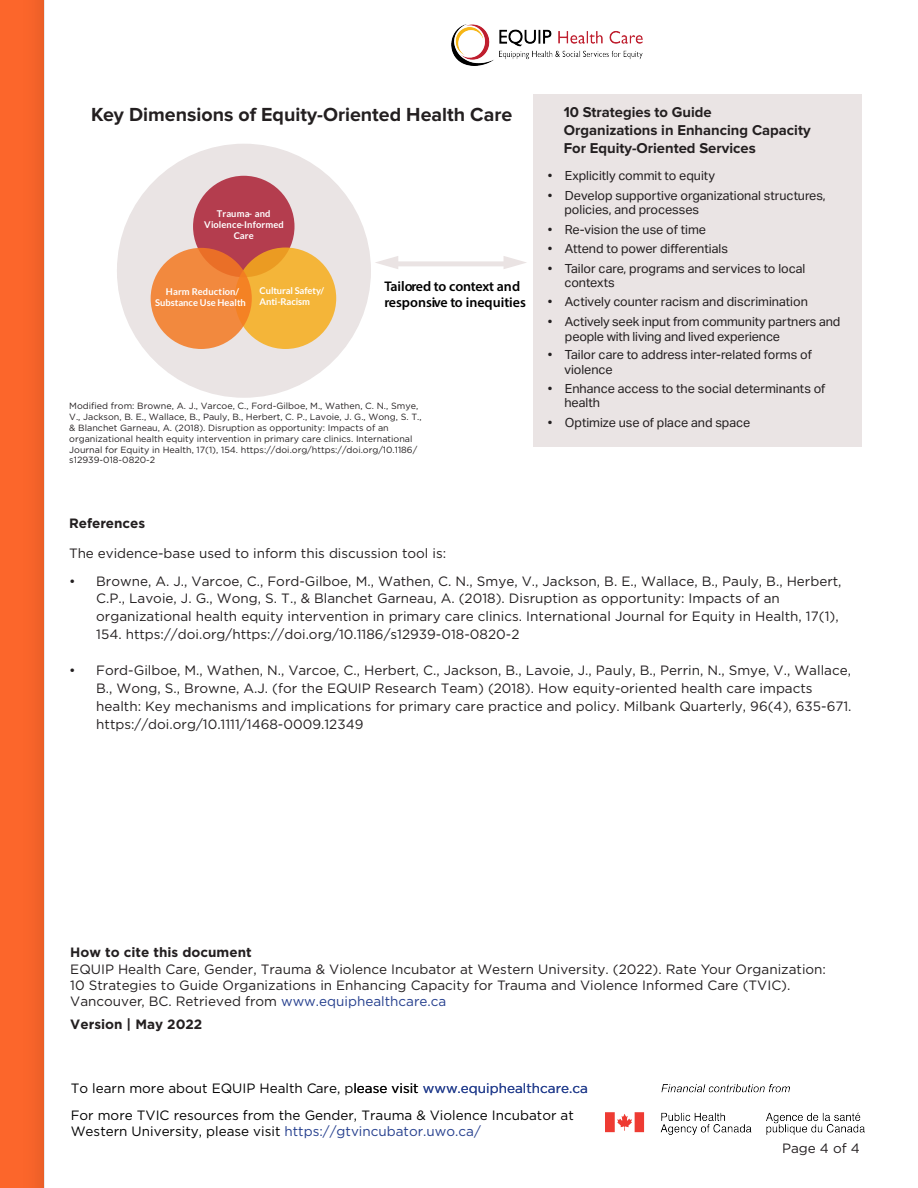
<style>
.page{position:relative;width:918px;height:1188px;background:#fff}
.page>*{position:absolute;margin:0;border:0;box-sizing:border-box;transform-origin:0 0}
.t1{font:700 19.65px "Proxima Nova";color:#231f20}
.t2{font:700 14.85px/17.9px "Proxima Nova";color:#231f20}
.t3{font:600 14.1px/16.8px "Myriad Pro";color:#000}
.Body_Paragraphs{font:13.5px/18px "Gotham";color:#231f20}
.t4{font:13.5px/26.4px "Gotham";color:#000}
.EQUIP_Body_text{font:13.5px "Gotham";color:#231f20}
.Body_Paragraphs-2{font:700 13.5px "Gotham";color:#231f20}
.EQUIP_Body_text-2{font:700 13.5px "Gotham";color:#231f20}
.t5{font:13.5px "Gotham";color:#221e1f}
.t6{font:12.6px/14.1px "Aktiv Grotesk";color:#231f20}
.t7{font:700 9.3px/11.2px "Lato";color:#fff;text-align:center}
.t8{font:9px/10.8px "Gotham";color:#231f20}
.s1{font-weight:700}
.s2{color:#253f8e}
</style>
<div class="page">
<div style="left:0;top:0;width:44px;height:1188px;background:#fc662b"></div>
<img style="left:606px;top:1084px;width:258px;height:51px">
<svg style="left:117px;top:144px;width:254px;height:254px;fill:#eae4e4"></svg>
<svg style="left:193px;top:176px;width:143px;height:173px;background:#db9970"></svg>
<svg style="left:151px;top:248px;width:101px;height:101px;background:#f1863a"></svg>
<div style="left:534px;top:94px;width:328px;height:353px;background:#eae4e4"></div>
<svg style="left:375px;top:256px;width:152px;height:13px"></svg>
<img style="left:451px;top:25px;width:191px;height:41px">
<h1 class="t1" style="left:91px;top:103px;width:423px">Key Dimensions of Equity-Oriented Health Care</h1>
<p class="t7" style="left:204px;top:208px;width:81px">Trauma- and<br>Violence-Informed<br>Care</p>
<p class="t7" style="left:155px;top:286px;width:92px;line-height:10.6px">Harm Reduction/<br>Substance Use Health</p>
<p class="t7" style="left:260px;top:285px;width:66px;text-align:left">Cultural Safety/<br>Anti-Racism</p>
<p class="t3" style="left:384px;top:277px;width:143px">Tailored to context and responsive to inequities</p>
<p class="t8" style="left:69px;top:401px;width:354px">Modified from: Browne, A. J., Varcoe, C., Ford-Gilboe, M., Wathen, C. N., Smye, V., Jackson, B. E., Wallace, B., Pauly, B., Herbert, C. P., Lavoie, J. G., Wong, S. T., &amp; Blanchet Garneau, A. (2018). Disruption as opportunity: Impacts of an organizational health equity intervention in primary care clinics. International Journal for Equity in Health, 17(1), 154. https://doi.org/https://doi.org/10.1186/ s12939-018-0820-2</p>
<p class="t2" style="left:564px;top:104px;width:248px">10 Strategies to Guide<br>Organizations in Enhancing Capacity<br>For Equity-Oriented Services</p>
<p class="t6" style="left:548px;top:169px;width:169px">• Explicitly commit to equity</p>
<p class="t6" style="left:564px;top:188px;width:263px;text-indent:-17px">• Develop supportive organizational structures, policies, and processes</p>
<p class="t6" style="left:548px;top:222px;width:160px">• Re-vision the use of time</p>
<p class="t6" style="left:548px;top:241px;width:182px">• Attend to power differentials</p>
<p class="t6" style="left:564px;top:261px;width:243px;text-indent:-17px">• Tailor care, programs and services to local contexts</p>
<p class="t6" style="left:548px;top:295px;width:262px">• Actively counter racism and discrimination</p>
<p class="t6" style="left:565px;top:314px;width:277px;line-height:15.1px;text-indent:-17px">• Actively seek input from community partners and people with living and lived experience</p>
<p class="t6" style="left:564px;top:348px;width:249px;text-indent:-17px">• Tailor care to address inter-related forms of violence</p>
<p class="t6" style="left:564px;top:382px;width:263px;text-indent:-17px">• Enhance access to the social determinants of health</p>
<p class="t6" style="left:548px;top:415px;width:204px">• Optimize use of place and space</p>
<p class="EQUIP_Body_text-2" style="left:69px;top:514px;width:77px">References</p>
<p class="EQUIP_Body_text" style="left:69px;top:544px;width:378px">The evidence-base used to inform this discussion tool is:</p>
<p class="Body_Paragraphs" style="left:96px;top:571px;width:747px;text-indent:-27px">• Browne, A. J., Varcoe, C., Ford-Gilboe, M., Wathen, C. N., Smye, V., Jackson, B. E., Wallace, B., Pauly, B., Herbert, C.P., Lavoie, J. G., Wong, S. T., &amp; Blanchet Garneau, A. (2018). Disruption as opportunity: Impacts of an organizational health equity intervention in primary care clinics. International Journal for Equity in Health, 17(1), 154. https://doi.org/https://doi.org/10.1186/s12939-018-0820-2</p>
<p class="Body_Paragraphs" style="left:96px;top:661px;width:757px;text-indent:-27px">• Ford-Gilboe, M., Wathen, N., Varcoe, C., Herbert, C., Jackson, B., Lavoie, J., Pauly, B., Perrin, N., Smye, V., Wallace, B., Wong, S., Browne, A.J. (for the EQUIP Research Team) (2018). How equity-oriented health care impacts health: Key mechanisms and implications for primary care practice and policy. Milbank Quarterly, 96(4), 635-671. https://doi.org/10.1111/1468-0009.12349</p>
<p class="Body_Paragraphs" style="left:70px;top:944px;width:757px;line-height:16.2px"><span class="s1">How to cite this document<br></span>EQUIP Health Care, Gender, Trauma &amp; Violence Incubator at Western University. (2022). Rate Your Organization:<br>10 Strategies to Guide Organizations in Enhancing Capacity for Trauma and Violence Informed Care (TVIC).<br>Vancouver, BC. Retrieved from <span class="s2">www.equiphealthcare.ca</span></p>
<p class="Body_Paragraphs-2" style="left:70px;top:1015px;width:134px">Version | May 2022</p>
<p class="t4" style="left:71px;top:1075px;width:519px">To learn more about EQUIP Health C are, please visit <span class="s2">www.equiphealthcare.ca<br></span>For more TVIC resources from the Gender, Trauma &amp; Violence Incubator at</p>
<p class="t4" style="left:71px;top:1118px;width:412px">Western University, please visit <span class="s2">https://gtvincubator.uwo.ca/</span></p>
<p class="t5" style="left:782px;top:1140px;width:79px">Page 4 of 4</p>
</div>
